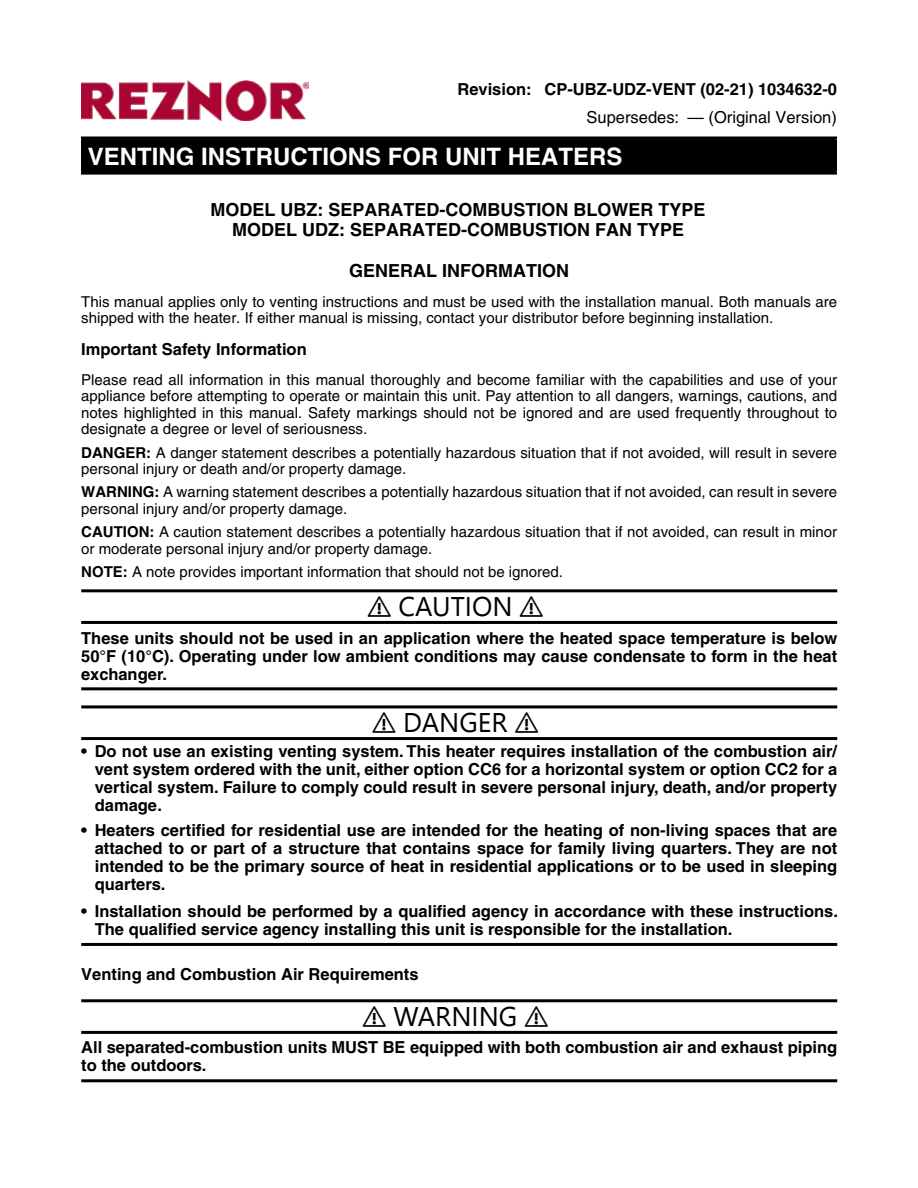
<style>
.page{position:relative;width:918px;height:1188px;background:#fff}
.page>*{position:absolute;margin:0;border:0;box-sizing:border-box;transform-origin:0 0}
.t1{font:700 24px "Helvetica";color:#fff}
.APPLICATION{font:700 18px "Helvetica";color:#000}
.HEADING{font:700 18px "Helvetica";color:#000}
.Note_Paragraph{font:700 16.5px/18px "Helvetica";color:#000;text-align:justify}
.SUBHEADING1{font:700 16.5px "Helvetica";color:#000}
.t2{font:16.5px "Helvetica";color:#000}
.Text{font:15px/16.5px "Helvetica";color:#000}
.s1{font-weight:700}
</style>
<div class="page">
<img style="left:81px;top:80px;width:227px;height:40px">
<div style="left:82px;top:138px;width:754px;height:35px;background:#000"></div>
<hr style="left:81px;top:137px;width:756px;height:3px;background:#000">
<hr style="left:81px;top:140px;width:3px;height:32px;background:#000">
<hr style="left:834px;top:140px;width:3px;height:32px;background:#000">
<hr style="left:81px;top:172px;width:756px;height:3px;background:#000">
<hr style="left:81px;top:589px;width:756px;height:3px;background:#000">
<hr style="left:81px;top:621px;width:756px;height:3px;background:#000">
<hr style="left:81px;top:687px;width:756px;height:3px;background:#000">
<hr style="left:81px;top:705px;width:756px;height:3px;background:#000">
<hr style="left:81px;top:737px;width:756px;height:3px;background:#000">
<hr style="left:81px;top:943px;width:756px;height:3px;background:#000">
<hr style="left:81px;top:999px;width:756px;height:3px;background:#000">
<hr style="left:81px;top:1031px;width:756px;height:3px;background:#000">
<hr style="left:81px;top:1079px;width:756px;height:3px;background:#000">
<p class="Note_Paragraph" style="left:457px;top:80px;width:381px">Revision: CP-UBZ-UDZ-VENT (02-21) 1034632-0</p>
<p class="t2" style="left:587px;top:108px;width:252px">Supersedes: — (Original Version)</p>
<p class="t1" style="left:88px;top:142px;width:536px">VENTING INSTRUCTIONS FOR UNIT HEATERS</p>
<p class="APPLICATION" style="left:211px;top:199px;width:496px">MODEL UBZ: SEPARATED-COMBUSTION BLOWER TYPE</p>
<p class="APPLICATION" style="left:232px;top:218px;width:453px">MODEL UDZ: SEPARATED-COMBUSTION FAN TYPE</p>
<p class="HEADING" style="left:349px;top:260px;width:221px">GENERAL INFORMATION</p>
<p class="Text" style="left:81px;top:293px;width:757px">This manual applies only to venting instructions and must be used with the installation manual. Both manuals are shipped with the heater. If either manual is missing, contact your distributor before beginning installation.</p>
<p class="SUBHEADING1" style="left:81px;top:339px;width:227px">Important Safety Information</p>
<p class="Text" style="left:81px;top:371px;width:758px;text-align:justify">Please read all information in this manual thoroughly and become familiar with the capabilities and use of your appliance before attempting to operate or maintain this unit. Pay attention to all dangers, warnings, cautions, and notes highlighted in this manual. Safety markings should not be ignored and are used frequently throughout to designate a degree or level of seriousness.</p>
<p class="Text" style="left:81px;top:444px;width:757px"><span class="s1">DANGER:</span> A danger statement describes a potentially hazardous situation that if not avoided, will result in severe personal injury or death and/or property damage.</p>
<p class="Text" style="left:81px;top:484px;width:757px"><span class="s1">WARNING:</span> A warning statement describes a potentially hazardous situation that if not avoided, can result in severe personal injury and/or property damage.</p>
<p class="Text" style="left:81px;top:524px;width:758px"><span class="s1">CAUTION:</span> A caution statement describes a potentially hazardous situation that if not avoided, can result in minor or moderate personal injury and/or property damage.</p>
<p class="Text" style="left:81px;top:563px;width:483px"><span class="s1">NOTE:</span> A note provides important information that should not be ignored.</p>
<p class="Note_Paragraph" style="left:81px;top:628px;width:758px">These units should not be used in an application where the heated space temperature is below 50°F (10°C). Operating under low ambient conditions may cause condensate to form in the heat exchanger.</p>
<p class="Note_Paragraph" style="left:95px;top:742px;width:744px;text-indent:-14px">• Do not use an existing venting system. This heater requires installation of the combustion air/ vent system ordered with the unit, either option CC6 for a horizontal system or option CC2 for a vertical system. Failure to comply could result in severe personal injury, death, and/or property damage.</p>
<p class="Note_Paragraph" style="left:95px;top:821px;width:744px;text-indent:-14px">• Heaters certified for residential use are intended for the heating of non-living spaces that are attached to or part of a structure that contains space for family living quarters. They are not intended to be the primary source of heat in residential applications or to be used in sleeping quarters.</p>
<p class="Note_Paragraph" style="left:95px;top:902px;width:745px;text-indent:-14px">• Installation should be performed by a qualified agency in accordance with these instructions.<br>The qualified service agency installing this unit is responsible for the installation.</p>
<p class="SUBHEADING1" style="left:81px;top:964px;width:339px">Venting and Combustion Air Requirements</p>
<p class="Note_Paragraph" style="left:81px;top:1038px;width:758px">All separated-combustion units MUST BE equipped with both combustion air and exhaust piping to the outdoors.</p>
</div>
